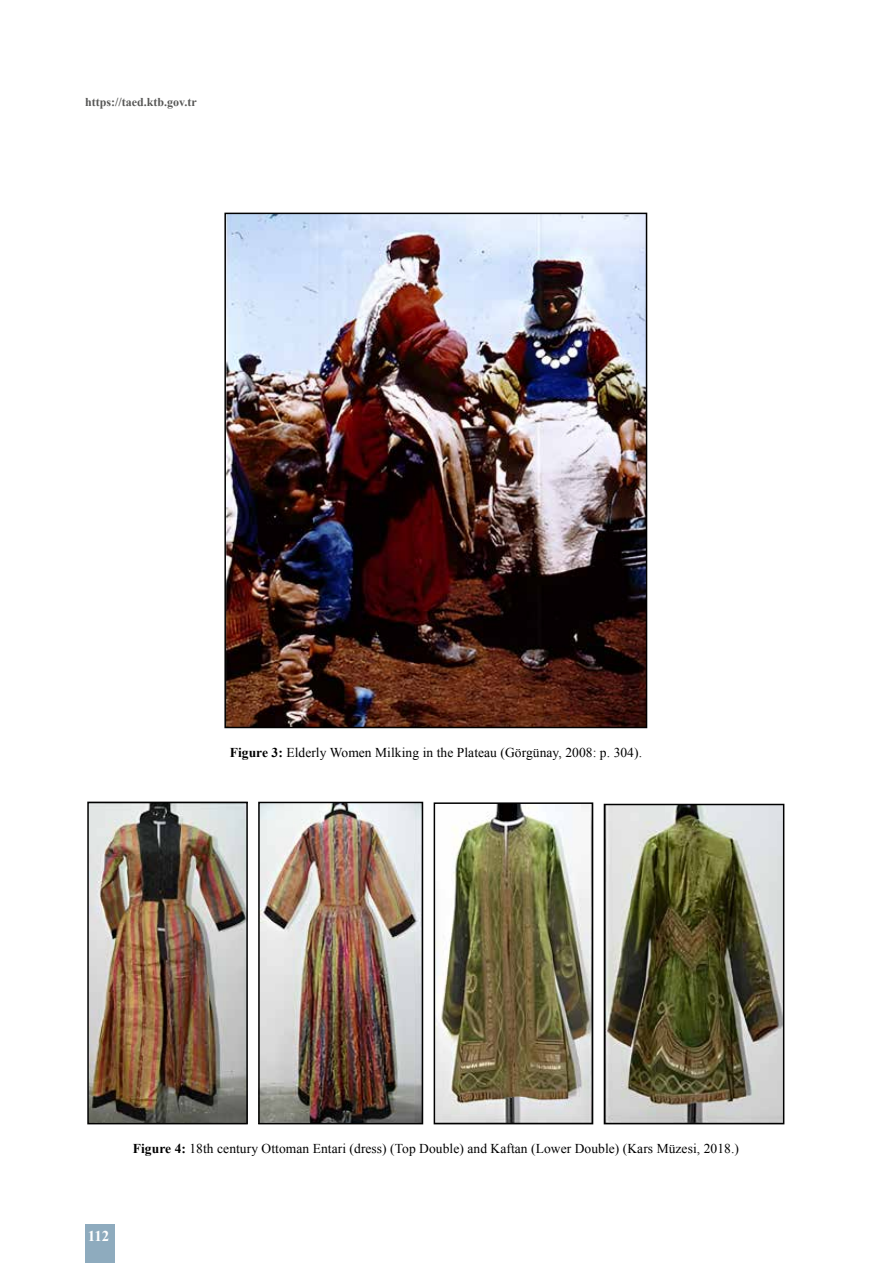
<style>
.page{position:relative;width:893px;height:1263px;background:#fff}
.page>*{position:absolute;margin:0;border:0;box-sizing:border-box;transform-origin:0 0}
.t1{font:700 15px "Times New Roman";color:#fff}
.t2{font:13.5px "Times New Roman";letter-spacing:.005em;color:#000}
.t3{font:700 12px "Times New Roman";color:#575756}
.s1{font-weight:700}
</style>
<div class="page">
<div style="left:85px;top:1224px;width:30px;height:39px;background:#8eabbe"></div>
<img style="left:227px;top:216px;width:417px;height:509px">
<div style="left:224px;top:213px;width:423px;height:515px;border:2px solid #000"></div>
<img style="left:90px;top:805px;width:155px;height:316px">
<div style="left:87px;top:802px;width:161px;height:322px;border:2px solid #000"></div>
<img style="left:261px;top:805px;width:159px;height:316px">
<div style="left:258px;top:802px;width:165px;height:322px;border:2px solid #000"></div>
<img style="left:437px;top:805px;width:153px;height:316px">
<div style="left:434px;top:802px;width:159px;height:322px;border:2px solid #000"></div>
<img style="left:607px;top:807px;width:174px;height:314px">
<div style="left:604px;top:804px;width:180px;height:320px;border:2px solid #000"></div>
<p class="t3" style="left:85px;top:94px;width:113px">https://taed.ktb.gov.tr</p>
<p class="t2" style="left:230px;top:744px;width:414px"><span class="s1">Figure 3:</span> Elderly Women Milking in the Plateau (Görgünay, 2008: p. 304).</p>
<p class="t2" style="left:133px;top:1140px;width:608px"><span class="s1">Figure 4:</span> 18th century Ottoman Entari (dress) (Top Double) and Kaftan (Lower Double) (Kars Müzesi, 2018.)</p>
<p class="t1" style="left:88px;top:1226px;width:23px">112</p>
</div>
